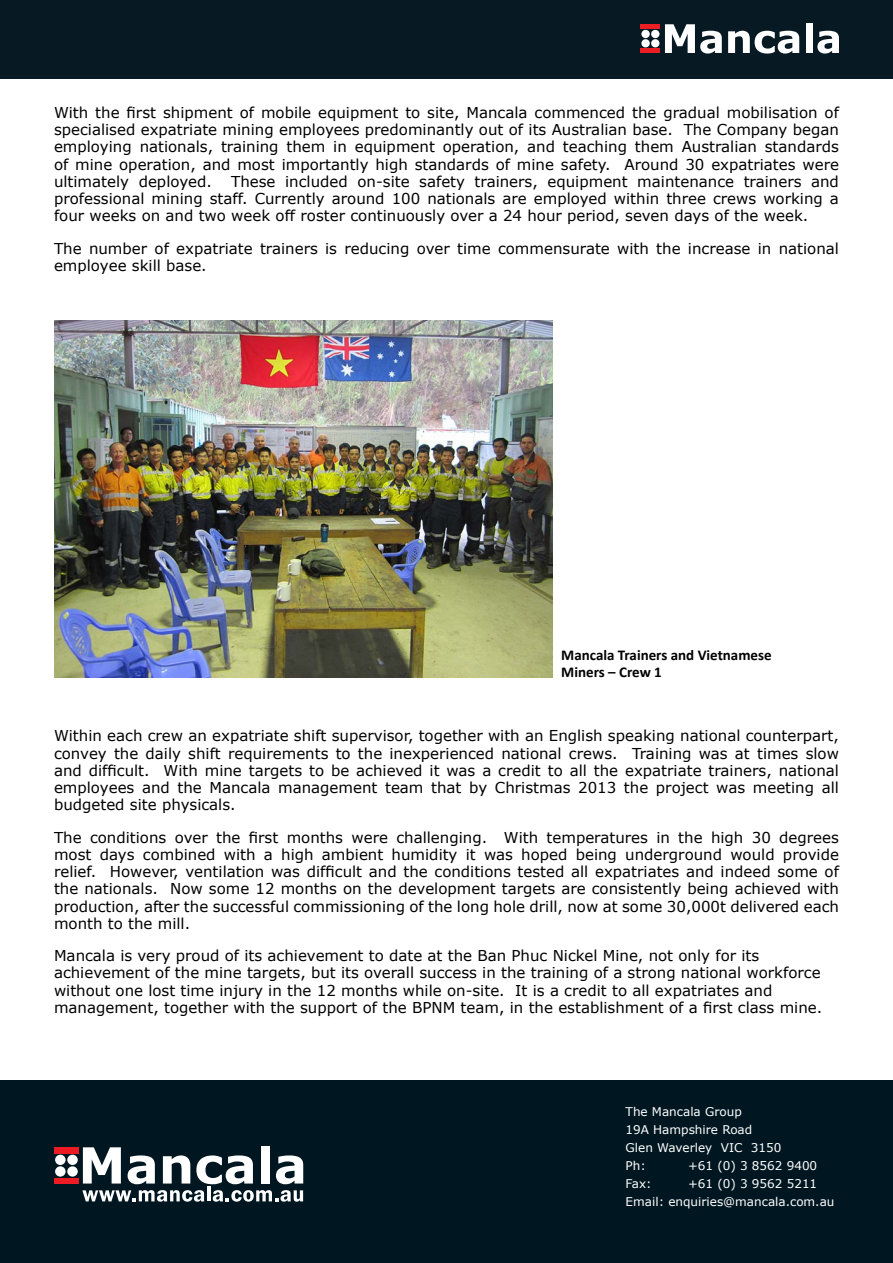
<style>
.page{position:relative;width:893px;height:1263px;background:#fff}
.page>*{position:absolute;margin:0;border:0;box-sizing:border-box;transform-origin:0 0}
.t1{font:15px/17.2px "Verdana";color:#000;text-align:justify}
.t2{font:700 15px/17.2px "Calibri";color:#000}
.t3{font:12px/18px "Verdana";color:#fff}
</style>
<div class="page">
<div style="left:0;top:0;width:893px;height:79px;background:#071923"></div>
<svg style="left:665px;top:24px;width:57px;height:30px"></svg>
<svg style="left:728px;top:31px;width:71px;height:23px"></svg>
<div style="left:806px;top:23px;width:6px;height:30px;background:#fff"></div>
<svg style="left:817px;top:31px;width:22px;height:23px"></svg>
<div style="left:641px;top:24px;width:19px;height:5px;background:#ed1d24"></div>
<div style="left:641px;top:48px;width:19px;height:5px;background:#ed1d24"></div>
<div style="left:651px;top:39px;width:8px;height:8px;background:#fff;border-radius:50%"></div>
<div style="left:641px;top:39px;width:9px;height:8px;background:#fff;border-radius:50%"></div>
<div style="left:651px;top:30px;width:8px;height:8px;background:#fff;border-radius:50%"></div>
<div style="left:641px;top:30px;width:9px;height:8px;background:#fff;border-radius:50%"></div>
<div style="left:0;top:1081px;width:893px;height:182px;background:#001721"></div>
<div style="left:54px;top:1147px;width:24px;height:6px;background:#ed1c24"></div>
<div style="left:54px;top:1178px;width:24px;height:5px;background:#ed1c24"></div>
<div style="left:67px;top:1166px;width:11px;height:10px;background:#fff;border-radius:50%"></div>
<div style="left:55px;top:1166px;width:11px;height:10px;background:#fff;border-radius:50%"></div>
<div style="left:67px;top:1155px;width:11px;height:10px;background:#fff;border-radius:50%"></div>
<div style="left:55px;top:1155px;width:11px;height:10px;background:#fff;border-radius:50%"></div>
<svg style="left:83px;top:1147px;width:38px;height:36px"></svg>
<svg style="left:128px;top:1155px;width:27px;height:29px"></svg>
<svg style="left:163px;top:1155px;width:27px;height:28px"></svg>
<svg style="left:196px;top:1155px;width:57px;height:29px"></svg>
<div style="left:261px;top:1146px;width:9px;height:37px;background:#fff"></div>
<svg style="left:276px;top:1155px;width:27px;height:29px"></svg>
<svg style="left:82px;top:1190px;width:122px;height:12px"></svg>
<hr style="left:207px;top:1186px;width:3px;height:15px;background:#fff">
<svg style="left:213px;top:1190px;width:90px;height:12px"></svg>
<img style="left:54px;top:321px;width:499px;height:356px">
<p class="t1" style="left:54px;top:104px;width:786px">With the first shipment of mobile equipment to site, Mancala commenced the gradual mobilisation of specialised expatriate mining employees predominantly out of its Australian base. The Company began employing nationals, training them in equipment operation, and teaching them Australian standards of mine operation, and most importantly high standards of mine safety. Around 30 expatriates were ultimately deployed.</p>
<p class="t1" style="left:54px;top:173px;width:786px;text-indent:177px">These included on-site safety trainers, equipment maintenance trainers and professional mining staff. Currently around 100 nationals are employed within three crews working a four weeks on and two week off roster continuously over a 24 hour period, seven days of the week.</p>
<p class="t1" style="left:54px;top:239px;width:786px">The number of expatriate trainers is reducing over time commensurate with the increase in national employee skill base.</p>
<p class="t2" style="left:561px;top:646px;width:212px">Mancala Trainers and Vietnamese<br>Miners – Crew 1</p>
<p class="t1" style="left:54px;top:727px;width:786px">Within each crew an expatriate shift supervisor, together with an English speaking national counterpart, convey the daily shift requirements to the inexperienced national crews. Training was at times slow and difficult. With mine targets to be achieved it was a credit to all the expatriate trainers, national employees and the Mancala management team that by Christmas 2013 the project was meeting all budgeted site physicals.</p>
<p class="t1" style="left:54px;top:828px;width:786px">The conditions over the first months were challenging. With temperatures in the high 30 degrees most days combined with a high ambient humidity it was hoped being underground would provide relief. However, ventilation was difficult and the conditions tested all expatriates and indeed some of the nationals. Now some 12 months on the development targets are consistently being achieved with production, after the successful commissioning of the long hole drill, now at some 30,000t delivered each month to the mill.</p>
<p class="t1" style="left:54px;top:947px;width:770px;text-align:left">Mancala is very proud of its achievement to date at the Ban Phuc Nickel Mine, not only for its achievement of the mine targets, but its overall success in the training of a strong national workforce without one lost time injury in the 12 months while on-site. It is a credit to all expatriates and management, together with the support of the BPNM team, in the establishment of a first class mine.</p>
<p class="t3" style="left:626px;top:1102px;width:157px">The Mancala Group<br>19A Hampshire Road<br>Glen Waverley VIC 3150<br>Ph:</p>
<p class="t3" style="left:688px;top:1156px;width:131px">+61 (0) 3 8562 9400</p>
<p class="t3" style="left:626px;top:1174px;width:210px;text-indent:62px">+61 (0) 3 9562 5211<br>Email: enquiries@mancala.com.au</p>
<p class="t3" style="left:626px;top:1174px;width:28px">Fax:</p>
</div>
